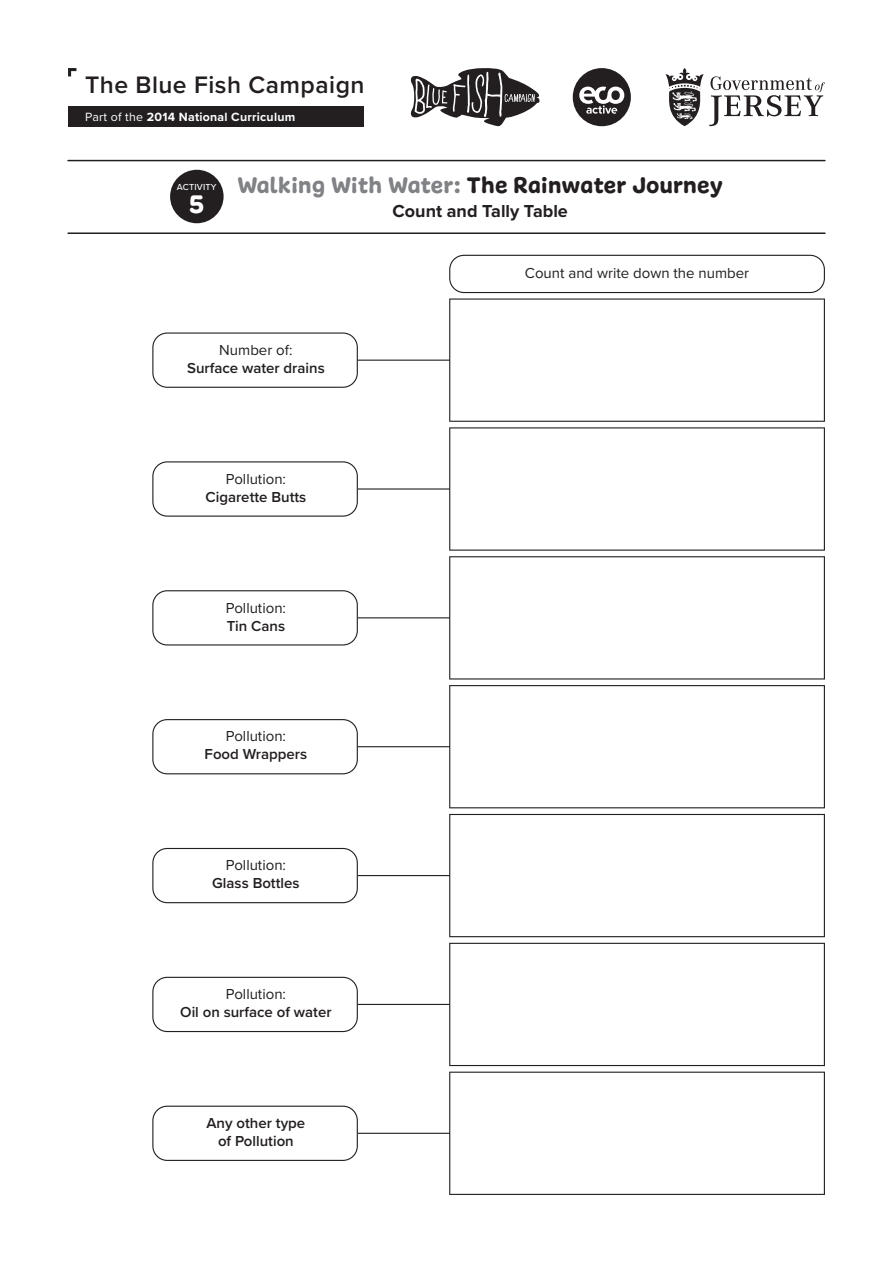
<style>
.page{position:relative;width:893px;height:1263px;background:#fff}
.page>*{position:absolute;margin:0;border:0;box-sizing:border-box;transform-origin:0 0}
.t1{font:27.15px "Freude";color:#fff}
.t2{font:600 24.75px "Proxima Nova";letter-spacing:.02em;color:#231f20}
.t3{font:24px "Freude";letter-spacing:.02em;color:#231f20}
.t4{font:700 18px "Proxima Nova";color:#231f20}
.t5{font:600 15px/18px "Proxima Nova";color:#231f20;text-align:center}
.t6{font:15px "Proxima Nova";color:#231f20}
.t7{font:700 12.3px "Proxima Nova";letter-spacing:.02em;color:#fff}
.t8{font:500 9px "Proxima Nova";letter-spacing:.02em;color:#fff}
.s1{font-weight:400}
.s2{color:#808285}
</style>
<div class="page">
<div style="left:573px;top:68px;width:58px;height:58px;background:#231f20;border-radius:50%"></div>
<div style="left:68px;top:106px;width:296px;height:21px;background:#231f20"></div>
<svg style="left:68px;top:68px;width:8px;height:8px"></svg>
<svg style="left:411px;top:68px;width:129px;height:59px"></svg>
<svg style="left:665px;top:68px;width:160px;height:58px"></svg>
<svg style="left:579px;top:87px;width:45px;height:27px"></svg>
<svg style="left:449px;top:255px;width:376px;height:38px"></svg>
<div style="left:170px;top:170px;width:54px;height:53px;background:#231f20;border-radius:50%"></div>
<svg style="left:449px;top:298px;width:376px;height:124px"></svg>
<hr style="left:358px;top:360px;width:92px;height:1px;background:#231f20">
<svg style="left:152px;top:332px;width:206px;height:56px"></svg>
<hr style="left:68px;top:160px;width:757px;height:1px;background:#231f20">
<hr style="left:68px;top:232px;width:757px;height:2px;background:#231f20">
<svg style="left:449px;top:427px;width:376px;height:124px"></svg>
<hr style="left:358px;top:488px;width:92px;height:2px;background:#231f20">
<svg style="left:152px;top:461px;width:206px;height:56px"></svg>
<svg style="left:449px;top:556px;width:376px;height:123px"></svg>
<hr style="left:358px;top:617px;width:92px;height:1px;background:#231f20">
<svg style="left:152px;top:590px;width:206px;height:55px"></svg>
<svg style="left:449px;top:685px;width:376px;height:123px"></svg>
<hr style="left:358px;top:746px;width:92px;height:1px;background:#231f20">
<svg style="left:152px;top:719px;width:206px;height:55px"></svg>
<svg style="left:449px;top:814px;width:376px;height:123px"></svg>
<hr style="left:358px;top:875px;width:92px;height:1px;background:#231f20">
<svg style="left:152px;top:848px;width:206px;height:55px"></svg>
<svg style="left:449px;top:943px;width:376px;height:123px"></svg>
<hr style="left:358px;top:1004px;width:92px;height:1px;background:#231f20">
<svg style="left:152px;top:977px;width:206px;height:55px"></svg>
<svg style="left:449px;top:1071px;width:376px;height:124px"></svg>
<hr style="left:358px;top:1133px;width:92px;height:1px;background:#231f20">
<svg style="left:152px;top:1105px;width:206px;height:56px"></svg>
<h2 class="t2" style="left:85px;top:67px;width:281px">The Blue Fish Campaign</h2>
<p class="t7" style="left:85px;top:107px;width:212px"><span class="s1">Part of the</span> 2014 National Curriculum</p>
<p class="t8" style="left:177px;top:180px;width:41px">ACTIVITY</p>
<h1 class="t1" style="left:190px;top:187px;width:16px">5</h1>
<h3 class="t3" style="left:237px;top:171px;width:486px"><span class="s2">Walking With Water:</span> The Rainwater Journey</h3>
<p class="t4" style="left:393px;top:198px;width:177px">Count and Tally Table</p>
<p class="t6" style="left:525px;top:262px;width:226px">Count and write down the number</p>
<p class="t6" style="left:219px;top:339px;width:75px">Number of:</p>
<p class="t5" style="left:187px;top:358px;width:139px">Surface water drains</p>
<p class="t6" style="left:226px;top:468px;width:62px">Pollution:</p>
<p class="t5" style="left:206px;top:487px;width:102px">Cigarette Butts</p>
<p class="t6" style="left:226px;top:596px;width:62px">Pollution:</p>
<p class="t5" style="left:227px;top:616px;width:60px">Tin Cans</p>
<p class="t6" style="left:226px;top:725px;width:62px">Pollution:</p>
<p class="t5" style="left:205px;top:745px;width:104px">Food Wrappers</p>
<p class="t6" style="left:226px;top:854px;width:62px">Pollution:</p>
<p class="t5" style="left:212px;top:874px;width:89px">Glass Bottles</p>
<p class="t6" style="left:226px;top:983px;width:62px">Pollution:</p>
<p class="t5" style="left:180px;top:1003px;width:153px">Oil on surface of water</p>
<p class="t5" style="left:207px;top:1113px;width:100px">Any other type of Pollution</p>
</div>
